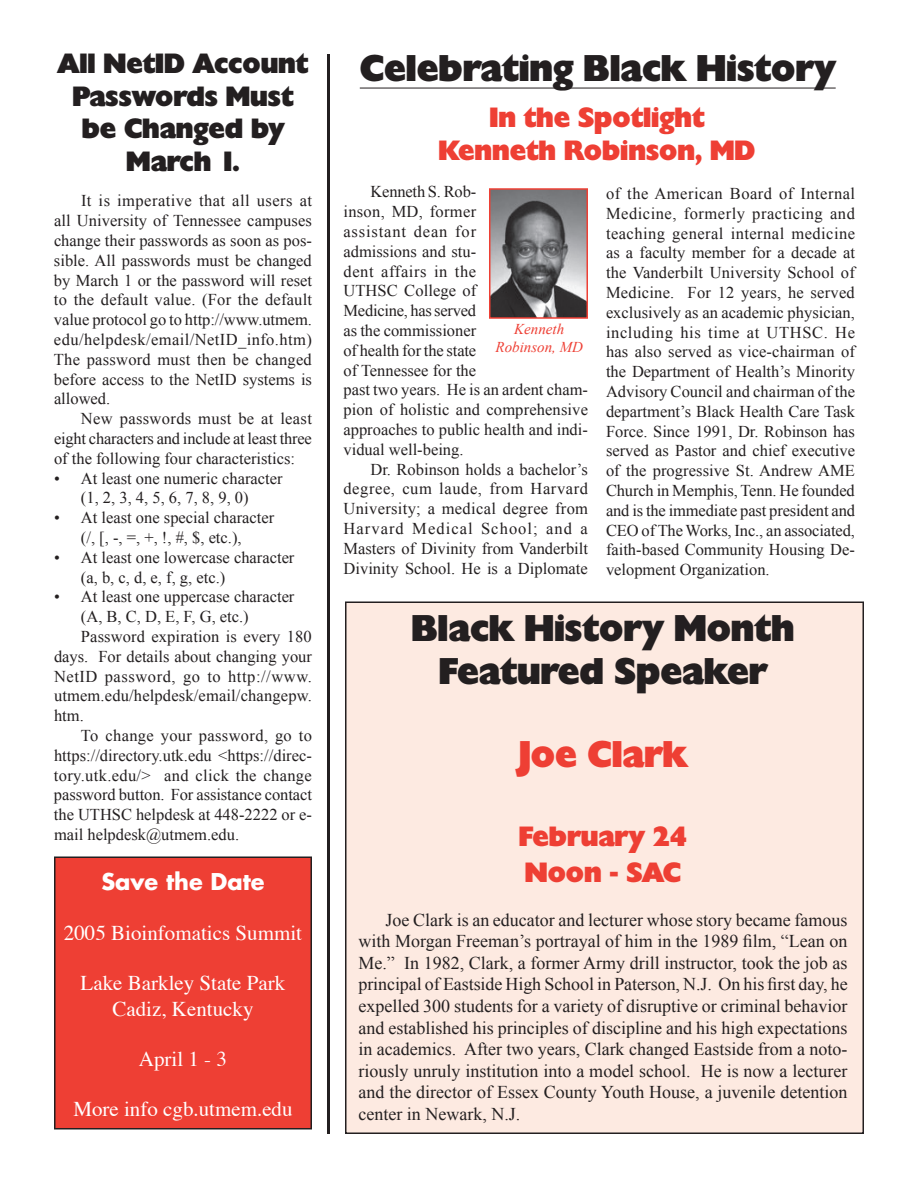
<style>
.page{position:relative;width:918px;height:1188px;background:#fff}
.page>*{position:absolute;margin:0;border:0;box-sizing:border-box;transform-origin:0 0}
.t1{font:36px/43.2px "Gallant";color:#231f20;text-align:center}
.t2{font:36px "Gallant";color:#ee3f34}
.t3{font:27px/36px "Gallant";color:#ee3f34}
.t4{font:27px/32.4px "Gallant";color:#231f20;text-align:center}
.t5{font:700 22.5px "Futura";color:#fff}
.t6{font:21px/25.2px "Times";color:#fff;text-align:center}
.t7{font:18px/21.6px "Times New Roman";color:#231f20;text-align:justify}
.t8{font:16.5px/19.8px "Times New Roman";color:#231f20;text-align:justify}
.t9{font:16.5px "Times New Roman";letter-spacing:.02em;color:#231f20}
.t10{font:16.5px "Times New Roman";letter-spacing:.035em;color:#231f20}
.t11{font:italic 15px/18px "Times New Roman";color:#ee3f34;text-align:center}
</style>
<div class="page">
<div style="left:55px;top:857px;width:256px;height:272px;background:#ee3f34"></div>
<div style="left:54px;top:856px;width:258px;height:273px;border:2px solid #231f20"></div>
<div style="left:346px;top:602px;width:517px;height:531px;background:#fdeae1"></div>
<div style="left:345px;top:601px;width:519px;height:533px;border:2px solid #231f20"></div>
<img style="left:492px;top:191px;width:93px;height:125px">
<div style="left:489px;top:188px;width:99px;height:131px;border:2px solid #ee3f34"></div>
<hr style="left:360px;top:88px;width:476px;height:1px;background:#231f20">
<hr style="left:327px;top:54px;width:3px;height:1080px;background:#231f20">
<h2 class="t4" style="left:58px;top:50px;width:252px">All NetID Account<br>Passwords Must be Changed by<br>March 1.</h2>
<p class="t8" style="left:54px;top:191px;width:260px;text-indent:27px">It is imperative that all users at all University of Tennessee campuses change their passwords as soon as pos&shy;sible. All passwords must be changed by March 1 or the password will reset to the default value. (For the default value protocol go to http://www.utmem. edu/helpdesk/email/NetID_info.htm)<br>The password must then be changed before access to the NetID systems is allowed.</p>
<p class="t8" style="left:54px;top:409px;width:260px;text-indent:27px">New passwords must be at least eight characters and include at least three of the following four characteristics:</p>
<p class="t8" style="left:54px;top:468px;width:230px;text-align:center">• At least one numeric character (1, 2, 3, 4, 5, 6, 7, 8, 9, 0)</p>
<p class="t8" style="left:54px;top:508px;width:222px;text-align:center">• At least one special character (/, [, -, =, +, !, #, $, etc.),</p>
<p class="t8" style="left:81px;top:547px;width:215px;text-indent:-27px">• At least one lowercase character (a, b, c, d, e, f, g, etc.)</p>
<p class="t8" style="left:54px;top:587px;width:242px">• At least one uppercase character</p>
<p class="t8" style="left:81px;top:607px;width:169px">(A, B, C, D, E, F, G, etc.)</p>
<p class="t8" style="left:81px;top:626px;width:232px">Password expiration is every 180</p>
<p class="t8" style="left:54px;top:646px;width:260px">days. For details about changing your</p>
<p class="t10" style="left:54px;top:667px;width:259px">NetID password, go to http://www.</p>
<p class="t8" style="left:54px;top:686px;width:259px">utmem.edu/helpdesk/email/changepw.</p>
<p class="t8" style="left:54px;top:706px;width:31px">htm.</p>
<p class="t9" style="left:81px;top:726px;width:232px">To change your password, go to</p>
<p class="t8" style="left:54px;top:745px;width:259px">https://directory.utk.edu &lt;https://direc-</p>
<p class="t9" style="left:54px;top:766px;width:259px">tory.utk.edu/&gt; and click the change</p>
<p class="t8" style="left:54px;top:785px;width:260px">password button. For assistance contact</p>
<p class="t8" style="left:54px;top:805px;width:259px">the UTHSC helpdesk at 448-2222 or e-</p>
<p class="t8" style="left:54px;top:824px;width:187px">mail helpdesk@utmem.edu.</p>
<h3 class="t5" style="left:101px;top:865px;width:165px">Save the Date</h3>
<p class="t6" style="left:64px;top:922px;width:240px">2005 Bioinfomatics Summit</p>
<p class="t6" style="left:81px;top:972px;width:206px">Lake Barkley State Park<br>Cadiz, Kentucky</p>
<p class="t6" style="left:139px;top:1048px;width:90px">April 1 - 3</p>
<p class="t6" style="left:73px;top:1098px;width:221px">More info cgb.utmem.edu</p>
<h1 class="t1" style="left:360px;top:50px;width:477px">Celebrating Black History</h1>
<h2 class="t3" style="left:439px;top:104px;width:318px;line-height:32.4px;text-align:center">In the Spotlight<br>Kenneth Robinson, MD</h2>
<p class="t8" style="left:343px;top:182px;width:246px;text-align:left;text-indent:27px">Kenneth S. Rob-<br>inson, MD, former<br>assistant dean for<br>admissions and stu-<br>dent affairs in the<br>UTHSC College of<br>Medicine, has served<br>as the commissioner<br>of health for the state<br>of Tennessee for the<br>past two years. He is an ardent cham&shy;pion of holistic and comprehensive approaches to public health and indi&shy;vidual well-being.</p>
<p class="t8" style="left:344px;top:459px;width:246px;text-indent:27px">Dr. Robinson holds a bachelor’s degree, cum laude, from Harvard University; a medical degree from Harvard Medical School; and a Masters of Divinity from Vanderbilt Divinity School. He is a Diplomate</p>
<p class="t11" style="left:496px;top:320px;width:89px">Kenneth<br>Robinson, MD</p>
<p class="t8" style="left:606px;top:183px;width:251px">of the American Board of Internal Medicine, formerly practicing and teaching general internal medicine as a faculty member for a decade at the Vanderbilt University School of Medicine. For 12 years, he served exclusively as an academic physician, including his time at UTHSC. He has also served as vice-chairman of the Department of Health’s Minority Advisory Council and chairman of the department’s Black Health Care Task Force. Since 1991, Dr. Robinson has served as Pastor and chief executive of the progressive St. Andrew AME Church in Memphis, Tenn. He founded and is the immediate past president and CEO of The Works, Inc., an associated, faith-based Community Housing De&shy;velopment Organization.</p>
<h1 class="t1" style="left:412px;top:609px;width:384px">Black History Month<br>Featured Speaker</h1>
<h1 class="t2" style="left:519px;top:737px;width:170px">Joe Clark</h1>
<h2 class="t3" style="left:519px;top:821px;width:170px">February 24<br>Noon - SAC</h2>
<p class="t7" style="left:358px;top:909px;width:491px;text-indent:27px">Joe Clark is an educator and lecturer whose story became famous with Morgan Freeman’s portrayal of him in the 1989 film, “Lean on Me.” In 1982, Clark, a former Army drill instructor, took the job as principal of Eastside High School in Paterson, N.J. On his first day, he expelled 300 students for a variety of disruptive or criminal behavior and established his principles of discipline and his high expectations in academics. After two years, Clark changed Eastside from a noto&shy;riously unruly institution into a model school. He is now a lecturer and the director of Essex County Youth House, a juvenile detention center in Newark, N.J.</p>
</div>
